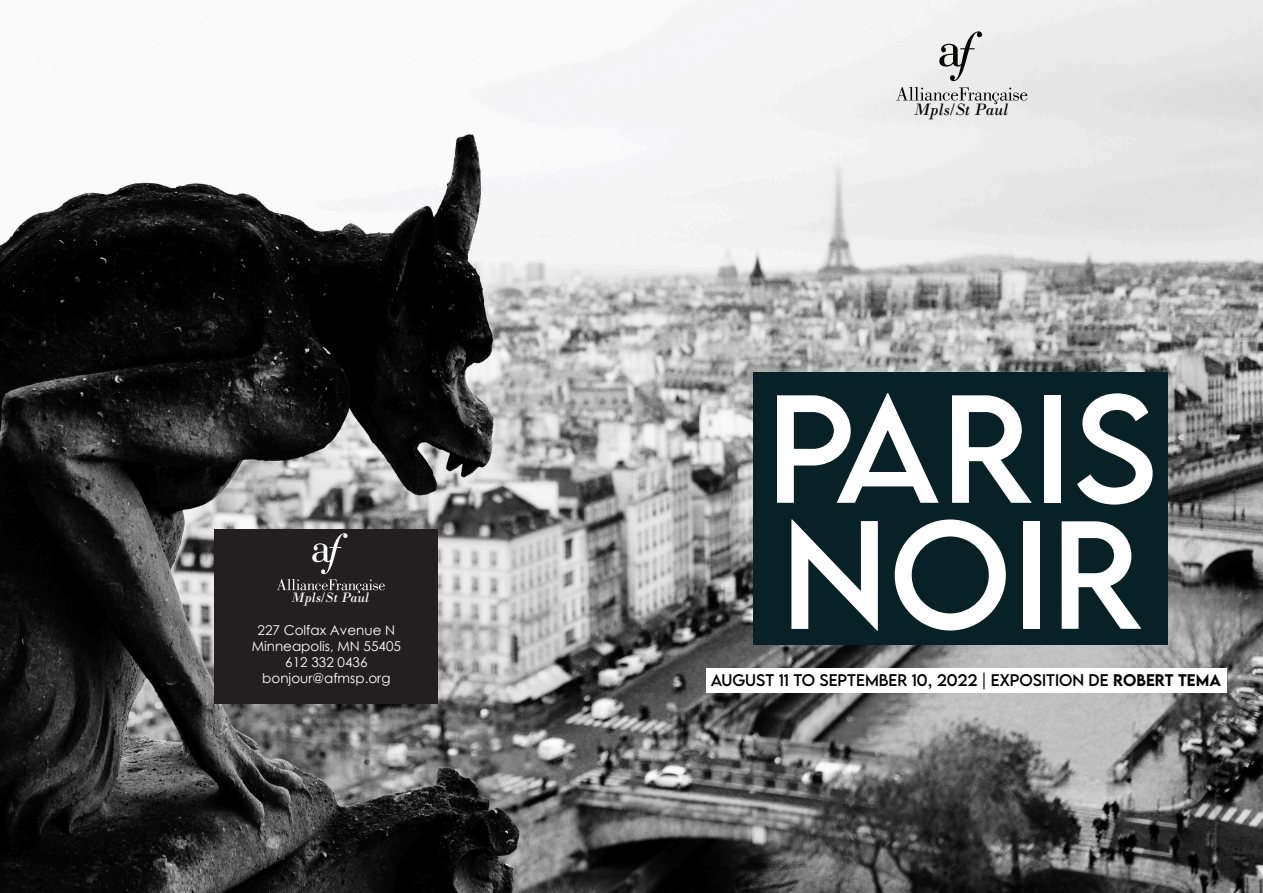
<style>
.page{position:relative;width:1263px;height:893px;background:#fff}
.page>*{position:absolute;margin:0;border:0;box-sizing:border-box;transform-origin:0 0}
.t1{font:136.5px "LEMONMILK";letter-spacing:.01em;color:#fff}
.t2{font:italic 17.25px "Bodoni";color:#040503}
.t3{font:15px "LEMONMILK";color:#000}
.t4{font:500 15px "LEMONMILK";color:#000}
.t5{font:italic 14.25px "Bodoni";color:#fdfefe}
.t6{font:13.5px "Century Gothic";color:#fff}
.s1{font-weight:400}
</style>
<div class="page">
<img style="left:0;top:0;width:1263px;height:893px">
<svg style="left:896px;top:87px;width:131px;height:17px;background:#c1c1c1"></svg>
<svg style="left:939px;top:31px;width:43px;height:50px"></svg>
<div style="left:706px;top:668px;width:521px;height:25px;background:#fff"></div>
<div style="left:753px;top:373px;width:414px;height:272px;background:#072127"></div>
<div style="left:215px;top:529px;width:223px;height:174px;background:#231f20"></div>
<svg style="left:277px;top:533px;width:108px;height:60px"></svg>
<p class="t5" style="left:291px;top:589px;width:80px">Mpls/St Paul</p>
<p class="t6" style="left:258px;top:620px;width:139px">227 Colfax Avenue N</p>
<p class="t6" style="left:285px;top:653px;width:84px">612 332 0436</p>
<p class="t6" style="left:252px;top:636px;width:151px">Minneapolis, MN 55405</p>
<p class="t6" style="left:262px;top:669px;width:130px">bonjour@afmsp.org</p>
<p class="t2" style="left:913px;top:99px;width:96px">Mpls/St Paul</p>
<p class="t1" style="left:767px;top:360px;width:392px">PARIS</p>
<p class="t1" style="left:781px;top:486px;width:363px">NOIR</p>
<p class="t3" style="left:711px;top:670px;width:311px">AUGUST 11 TO SEPTEMBER 10, 2022 | EXPOS</p>
<p class="t4" style="left:1042px;top:670px;width:180px"><span class="s1">ITION DE</span> ROBERT TEMA</p>
</div>
